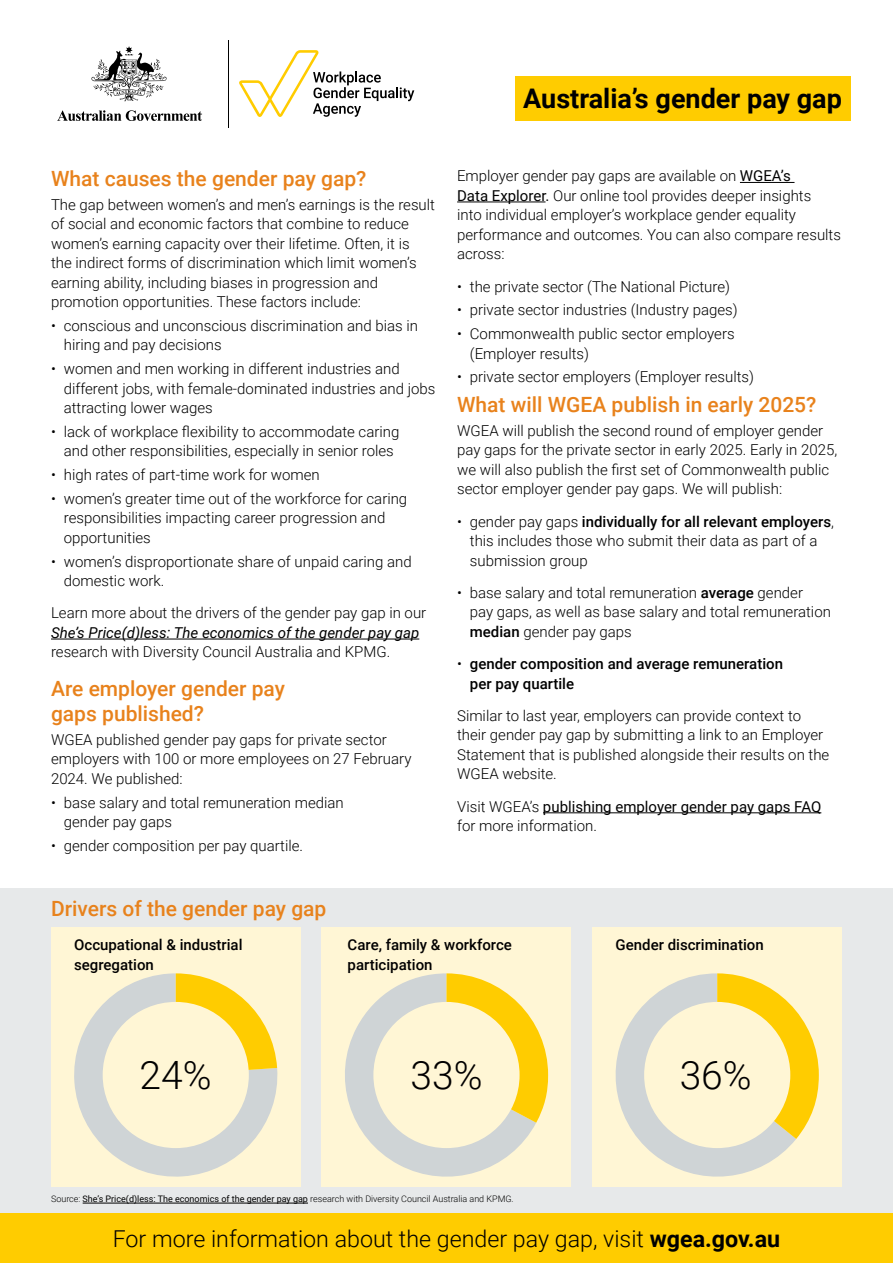
<style>
.page{position:relative;width:893px;height:1263px;background:#fff}
.page>*{position:absolute;margin:0;border:0;box-sizing:border-box;transform-origin:0 0}
._00_body{font:300 39px "Roboto";color:#000}
.t1{font:700 27px "Roboto";color:#000}
._02_H2{font:300 23.25px "Roboto";color:#000}
._02_H2-2{font:500 21px/25.5px "Roboto";color:#e8821c}
._00_body_b4_bullet{font:300 15px/19.5px "Roboto";color:#000}
._00_body-2{font:300 15px/19.5px "Roboto";color:#000}
._00_body-3{font:500 15px/19.5px "Roboto";color:#000}
._00_body-4{font:15px/19.5px "Roboto";color:#000}
._00_body-5{font:300 9px "Roboto";color:#000}
.s1{font-weight:400;font-style:italic}
.s2{font-weight:400}
.s3{font-weight:500}
.s4{font-weight:300}
.s5{font-weight:700}
</style>
<div class="page">
<div style="left:0;top:889px;width:893px;height:357px;background:#e7e9ea"></div>
<div style="left:51px;top:928px;width:249px;height:259px;background:#fff6d5"></div>
<div style="left:322px;top:928px;width:249px;height:259px;background:#fff6d5"></div>
<div style="left:592px;top:928px;width:250px;height:259px;background:#fff6d5"></div>
<div style="left:0;top:1213px;width:893px;height:50px;background:#fc0"></div>
<div style="left:515px;top:77px;width:335px;height:44px;background:#fc0"></div>
<hr style="left:51px;top:639px;width:368px;height:1px;background:#000">
<hr style="left:740px;top:182px;width:54px;height:1px;background:#000">
<hr style="left:457px;top:202px;width:88px;height:1px;background:#000">
<hr style="left:543px;top:812px;width:278px;height:1px;background:#000">
<svg style="left:74px;top:973px;width:204px;height:204px"></svg>
<svg style="left:345px;top:973px;width:203px;height:204px"></svg>
<div style="left:103px;top:1002px;width:146px;height:146px;background:#fff6d5;border-radius:50%"></div>
<div style="left:373px;top:1002px;width:147px;height:146px;background:#fff6d5;border-radius:50%"></div>
<svg style="left:615px;top:973px;width:204px;height:204px"></svg>
<div style="left:644px;top:1002px;width:146px;height:146px;background:#fff6d5;border-radius:50%"></div>
<hr style="left:83px;top:1203px;width:225px;height:1px;background:#000">
<hr style="left:228px;top:40px;width:1px;height:87px;background:#000">
<svg style="left:91px;top:46px;width:76px;height:55px"></svg>
<svg style="left:57px;top:110px;width:145px;height:11px"></svg>
<svg style="left:239px;top:50px;width:175px;height:67px"></svg>
<p class="_02_H2-2" style="left:51px;top:165px;width:317px">What causes the gender pay gap?</p>
<p class="_00_body_b4_bullet" style="left:51px;top:194px;width:385px">The gap between women’s and men’s earnings is the result of social and economic factors that combine to reduce women’s earning capacity over their lifetime. Often, it is<br>the indirect forms of discrimination which limit women’s earning ability, including biases in progression and promotion opportunities. These factors include:</p>
<p class="_00_body_b4_bullet" style="left:64px;top:315px;width:356px;text-indent:-13px">• conscious and unconscious discrimination and bias in hiring and pay decisions</p>
<p class="_00_body_b4_bullet" style="left:64px;top:358px;width:373px;text-indent:-13px">• women and men working in different industries and different jobs, with female-dominated industries and jobs attracting lower wages</p>
<p class="_00_body_b4_bullet" style="left:51px;top:421px;width:350px;text-align:center">• lack of workplace flexibility to accommodate caring and other responsibilities, especially in senior roles</p>
<p class="_00_body_b4_bullet" style="left:51px;top:464px;width:270px">• high rates of part-time work for women</p>
<p class="_00_body_b4_bullet" style="left:64px;top:488px;width:345px;text-indent:-13px">• women’s greater time out of the workforce for caring responsibilities impacting career progression and opportunities</p>
<p class="_00_body_b4_bullet" style="left:64px;top:551px;width:349px;text-indent:-13px">• women’s disproportionate share of unpaid caring and domestic work.</p>
<p class="_00_body-2" style="left:51px;top:603px;width:377px">Learn more about the drivers of the gender pay gap in our<br><span class="s1">She’s Price(d)less: The economics of the gender pay gap </span>research with Diversity Council Australia and KPMG.</p>
<p class="_02_H2-2" style="left:51px;top:675px;width:236px">Are employer gender pay gaps published?</p>
<p class="_00_body_b4_bullet" style="left:51px;top:729px;width:362px">WGEA published gender pay gaps for private sector employers with 100 or more employees on 27 February<br>2024. We published:</p>
<p class="_00_body_b4_bullet" style="left:64px;top:792px;width:281px;text-indent:-13px">• base salary and total remuneration median gender pay gaps</p>
<p class="_00_body_b4_bullet" style="left:51px;top:835px;width:254px">• gender composition per pay quartile.</p>
<p class="t1" style="left:523px;top:80px;width:320px">Australia’s gender pay gap</p>
<p class="_00_body-2" style="left:457px;top:166px;width:385px">Employer gender pay gaps are available on <span class="s2">WGEA’s<br>Data Explorer.</span> Our online tool provides deeper insights<br>into individual employer’s workplace gender equality performance and outcomes. You can also compare results across:</p>
<p class="_00_body_b4_bullet" style="left:457px;top:276px;width:274px">• the private sector (The National Picture)</p>
<p class="_00_body_b4_bullet" style="left:457px;top:300px;width:282px">• private sector industries (Industry pages)</p>
<p class="_00_body_b4_bullet" style="left:470px;top:323px;width:266px;text-indent:-13px">• Commonwealth public sector employers (Employer results)</p>
<p class="_00_body_b4_bullet" style="left:457px;top:367px;width:298px">• private sector employers (Employer results)</p>
<p class="_02_H2-2" style="left:457px;top:391px;width:361px">What will WGEA publish in early 2025?</p>
<p class="_00_body-2" style="left:457px;top:420px;width:382px">WGEA will publish the second round of employer gender pay gaps for the private sector in early 2025. Early in 2025, we will also publish the first set of Commonwealth public sector employer gender pay gaps. We will publish:</p>
<p class="_00_body_b4_bullet" style="left:470px;top:511px;width:366px;text-indent:-13px">• gender pay gaps <span class="s3">individually for all relevant employers</span>, this includes those who submit their data as part of a submission group</p>
<p class="_00_body_b4_bullet" style="left:470px;top:582px;width:363px;text-indent:-13px">• base salary and total remuneration <span class="s3">average</span> gender<br>pay gaps, as well as base salary and total remuneration <span class="s3">median</span> gender pay gaps</p>
<p class="_00_body-3" style="left:470px;top:653px;width:315px;text-indent:-13px"><span class="s4">•</span> gender composition and average remuneration per pay quartile</p>
<p class="_00_body-2" style="left:457px;top:705px;width:374px">Similar to last year, employers can provide context to their gender pay gap by submitting a link to an Employer Statement that is published alongside their results on the WGEA website.</p>
<p class="_00_body-4" style="left:457px;top:796px;width:366px"><span class="s4">Visit WGEA’s</span> publishing employer gender pay gaps FAQ <span class="s4">for more information.</span></p>
<p class="_02_H2-2" style="left:51px;top:895px;width:277px">Drivers of the gender pay gap</p>
<p class="_00_body-3" style="left:74px;top:934px;width:170px">Occupational &amp; industrial segregation</p>
<p class="_00_body-3" style="left:348px;top:934px;width:166px">Care, family &amp; workforce participation</p>
<p class="_00_body-3" style="left:616px;top:934px;width:150px">Gender discrimination</p>
<p class="_00_body" style="left:140px;top:1048px;width:74px">24%</p>
<p class="_00_body" style="left:410px;top:1048px;width:74px">33%</p>
<p class="_00_body" style="left:680px;top:1048px;width:74px">36%</p>
<p class="_00_body-5" style="left:51px;top:1193px;width:464px">Source: <span class="s2">She’s Price(d)less: The economics of the gender pay gap</span> research with Diversity Council Australia and KPMG.</p>
<p class="_02_H2" style="left:113px;top:1222px;width:669px">For more information about the gender pay gap, visit <span class="s5">wgea.gov.au</span></p>
</div>
